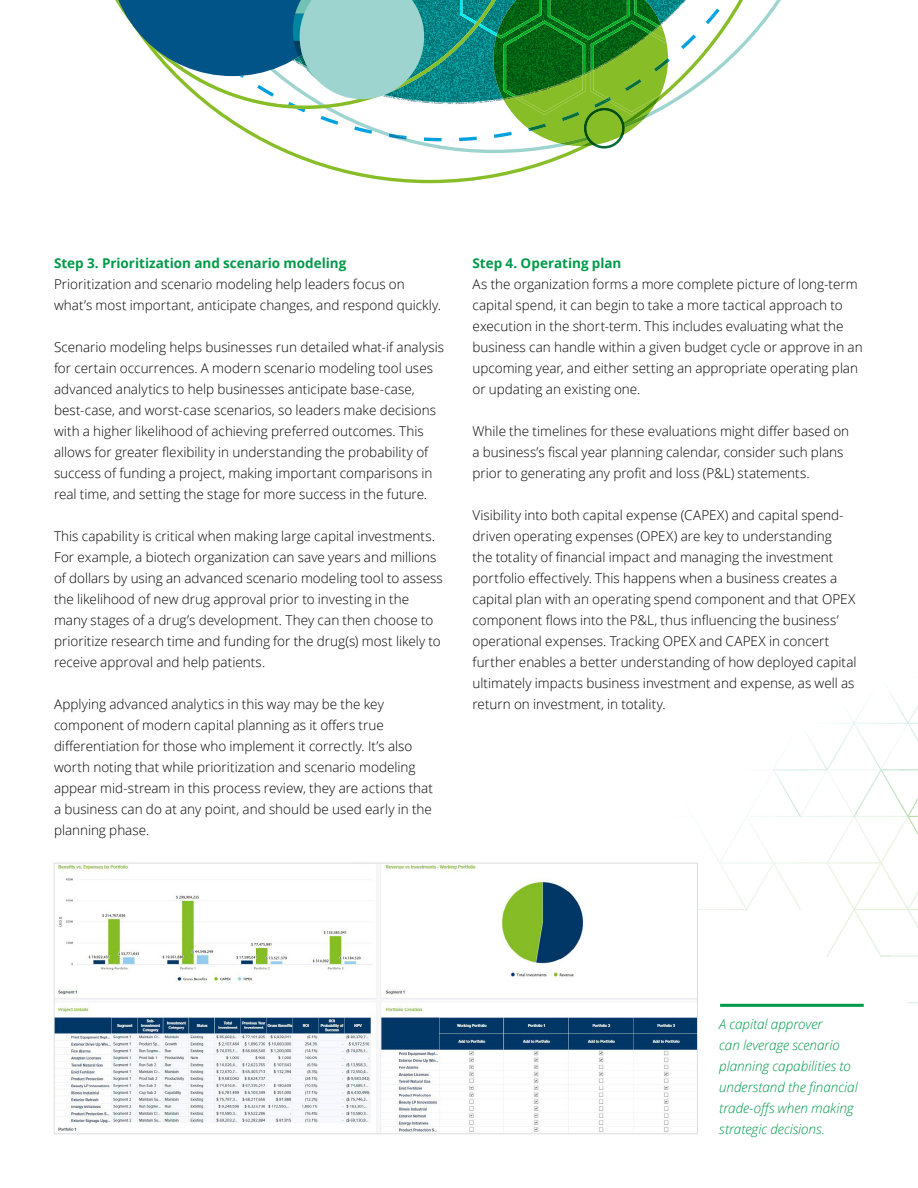
<style>
.page{position:relative;width:918px;height:1188px;background:#fff}
.page>*{position:absolute;margin:0;border:0;box-sizing:border-box;transform-origin:0 0}
.t1{font:300 13.5px/21px "Open Sans";color:#000}
.t2{font:italic 300 13.5px/21px "Open Sans";letter-spacing:-.005em;color:#009a49}
.t3{font:700 13.5px "Open Sans";color:#009a49}
</style>
<div class="page">
<img style="left:647px;top:814px;width:241px;height:143px">
<img style="left:888px;top:828px;width:30px;height:175px">
<img style="left:827px;top:955px;width:63px;height:2px">
<img style="left:901px;top:705px;width:17px;height:130px">
<img style="left:806px;top:689px;width:97px;height:128px">
<img style="left:773px;top:769px;width:33px;height:48px">
<svg style="left:286px;top:153px;width:288px;height:30px"></svg>
<svg style="left:115px;top:0;width:666px;height:149px"></svg>
<img style="left:56px;top:865px;width:640px;height:267px">
<hr style="left:720px;top:1004px;width:144px;height:3px;background:#009a49">
<div style="left:54px;top:863px;width:644px;height:271px;border:1px solid #dcddde"></div>
<p class="t3" style="left:54px;top:254px;width:294px">Step 3. Prioritization and scenario modeling</p>
<p class="t1" style="left:54px;top:273px;width:389px">Prioritization and scenario modeling help leaders focus on what’s most important, anticipate changes, and respond quickly.</p>
<p class="t1" style="left:54px;top:336px;width:392px">Scenario modeling helps businesses run detailed what-if analysis for certain occurrences. A modern scenario modeling tool uses advanced analytics to help businesses anticipate base-case, best-case, and worst-case scenarios, so leaders make decisions with a higher likelihood of achieving preferred outcomes. This allows for greater flexibility in understanding the probability of success of funding a project, making important comparisons in real time, and setting the stage for more success in the future.</p>
<p class="t1" style="left:54px;top:525px;width:390px">This capability is critical when making large capital investments.<br>For example, a biotech organization can save years and millions of dollars by using an advanced scenario modeling tool to assess the likelihood of new drug approval prior to investing in the many stages of a drug’s development. They can then choose to prioritize research time and funding for the drug(s) most likely to receive approval and help patients.</p>
<p class="t1" style="left:54px;top:694px;width:380px">Applying advanced analytics in this way may be the key component of modern capital planning as it offers true differentiation for those who implement it correctly. It’s also worth noting that while prioritization and scenario modeling appear mid-stream in this process review, they are actions that a business can do at any point, and should be used early in the planning phase.</p>
<p class="t3" style="left:472px;top:254px;width:151px">Step 4. Operating plan</p>
<p class="t1" style="left:472px;top:274px;width:392px">As the organization forms a more complete picture of long-term capital spend, it can begin to take a more tactical approach to execution in the short-term. This includes evaluating what the business can handle within a given budget cycle or approve in an upcoming year, and either setting an appropriate operating plan or updating an existing one.</p>
<p class="t1" style="left:472px;top:421px;width:378px">While the timelines for these evaluations might differ based on a business’s fiscal year planning calendar, consider such plans prior to generating any profit and loss (P&amp;L) statements.</p>
<p class="t1" style="left:472px;top:505px;width:386px">Visibility into both capital expense (CAPEX) and capital spend&shy;driven operating expenses (OPEX) are key to understanding<br>the totality of financial impact and managing the investment portfolio effectively. This happens when a business creates a capital plan with an operating spend component and that OPEX component flows into the P&amp;L, thus influencing the business’ operational expenses. Tracking OPEX and CAPEX in concert further enables a better understanding of how deployed capital ultimately impacts business investment and expense, as well as return on investment, in totality.</p>
<p class="t2" style="left:719px;top:1013px;width:140px">A capital approver<br>can leverage scenario planning capabilities to understand the financial trade-offs when making strategic decisions.</p>
</div>
